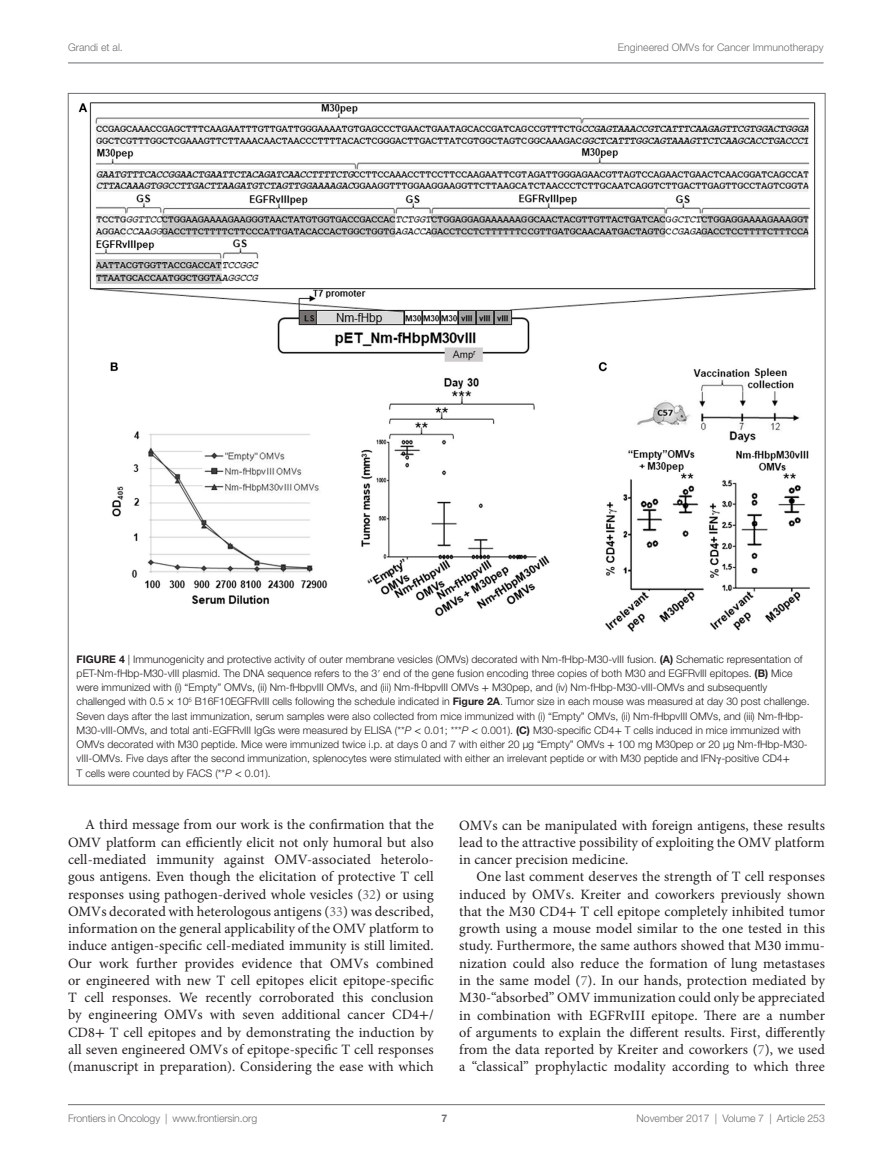
<style>
.page{position:relative;width:893px;height:1170px;background:#fff}
.page>*{position:absolute;margin:0;border:0;box-sizing:border-box;transform-origin:0 0}
.t1{font:14.25px/17.2px "Minion Pro";letter-spacing:.005em;color:#231f20;text-align:justify}
.t2{font:300 10.5px/14.2px "Helvetica Neue LT Std";color:#231f20}
.t3{font:300 10.5px "Helvetica Neue LT Std";color:#6c6d70}
.t4{font:700 10.5px "Helvetica Neue LT Std";color:#6c6d70}
.s1{font-weight:700}
.s2{font-family:"STIX General";font-weight:400}
.s3{font-style:italic}
.s4{color:#6c6d70}
.s5{font-family:"STIX General"}
</style>
<div class="page">
<img style="left:78px;top:102px;width:739px;height:530px">
<hr style="left:68px;top:1104px;width:757px;height:1px;background:#6c6d70">
<hr style="left:68px;top:63px;width:755px;height:1px;background:#6c6d70">
<p class="t3" style="left:68px;top:41px;width:56px">Grandi et al.</p>
<p class="t3" style="left:618px;top:41px;width:207px">Engineered OMVs for Cancer Immunotherapy</p>
<p class="t2" style="left:77px;top:651px;width:734px"><span class="s1">Figure 4</span> | Immunogenicity and protective activity of outer membrane vesicles (OMVs) decorated with Nm-fHbp-M30-vIII fusion. <span class="s1">(A)</span> Schematic representation of pET-Nm-fHbp-M30-vIII plasmid. The DNA sequence refers to the 3<span class="s2">′</span> end of the gene fusion encoding three copies of both M30 and EGFRvIII epitopes. <span class="s1">(B)</span> Mice were immunized with (i) “Empty” OMVs, (ii) Nm-fHbpvIII OMVs, and (iii) Nm-fHbpvIII OMVs <span class="s2">+</span> M30pep, and (iv) Nm-fHbp-M30-vIII-OMVs and subsequently challenged with 0.5 <span class="s2">×</span> 10<sup>5</sup> B16F10EGFRvIII cells following the schedule indicated in <span class="s1">Figure 2A</span>. Tumor size in each mouse was measured at day 30 post challenge.<br>Seven days after the last immunization, serum samples were also collected from mice immunized with (i) “Empty” OMVs, (ii) Nm-fHbpvIII OMVs, and (iii) Nm-fHbp-M30-vIII-OMVs, and total anti-EGFRvIII IgGs were measured by ELISA (**<span class="s3">P</span> <span class="s2">&lt;</span> 0.01; ***<span class="s3">P</span> <span class="s2">&lt;</span> 0.001). <span class="s1">(C)</span> M30-specific CD4<span class="s2">+</span> T cells induced in mice immunized with OMVs decorated with M30 peptide. Mice were immunized twice i.p. at days 0 and 7 with either 20 µg “Empty” OMVs <span class="s2">+</span> 100 mg M30pep or 20 µg Nm-fHbp-M30- vIII-OMVs. Five days after the second immunization, splenocytes were stimulated with either an irrelevant peptide or with M30 peptide and IFN<span class="s2">γ</span>-positive CD4<span class="s2">+<br></span>T cells were counted by FACS (**<span class="s3">P</span> <span class="s2">&lt;</span> 0.01).</p>
<p class="t1" style="left:68px;top:816px;width:367px;text-indent:17px">A third message from our work is the confirmation that the OMV platform can efficiently elicit not only humoral but also cell-mediated immunity against OMV-associated heterolo&shy;gous antigens. Even though the elicitation of protective T cell responses using pathogen-derived whole vesicles (<span class="s4">32</span>) or using OMVs decorated with heterologous antigens (<span class="s4">33</span>) was described, information on the general applicability of the OMV platform to induce antigen-specific cell-mediated immunity is still limited.<br>Our work further provides evidence that OMVs combined or engineered with new T cell epitopes elicit epitope-specific T cell responses. We recently corroborated this conclusion by engineering OMVs with seven additional cancer CD4<span class="s5">+</span>/ CD8<span class="s5">+</span> T cell epitopes and by demonstrating the induction by all seven engineered OMVs of epitope-specific T cell responses (manuscript in preparation). Considering the ease with which</p>
<p class="t1" style="left:459px;top:816px;width:367px">OMVs can be manipulated with foreign antigens, these results lead to the attractive possibility of exploiting the OMV platform in cancer precision medicine.</p>
<p class="t1" style="left:459px;top:868px;width:367px;text-indent:17px">One last comment deserves the strength of T cell responses induced by OMVs. Kreiter and coworkers previously shown that the M30 CD4<span class="s5">+</span> T cell epitope completely inhibited tumor growth using a mouse model similar to the one tested in this study. Furthermore, the same authors showed that M30 immu&shy;nization could also reduce the formation of lung metastases in the same model (<span class="s4">7</span>). In our hands, protection mediated by M30-“absorbed” OMV immunization could only be appreciated in combination with EGFRvIII epitope. There are a number of arguments to explain the different results. First, differently from the data reported by Kreiter and coworkers (<span class="s4">7</span>), we used a “classical” prophylactic modality according to which three</p>
<p class="t3" style="left:68px;top:1111px;width:191px">Frontiers in Oncology | www.frontiersin.org</p>
<p class="t3" style="left:636px;top:1111px;width:190px">November 2017 | Volume 7 | Article 253</p>
<p class="t4" style="left:441px;top:1111px;width:7px">7</p>
</div>
